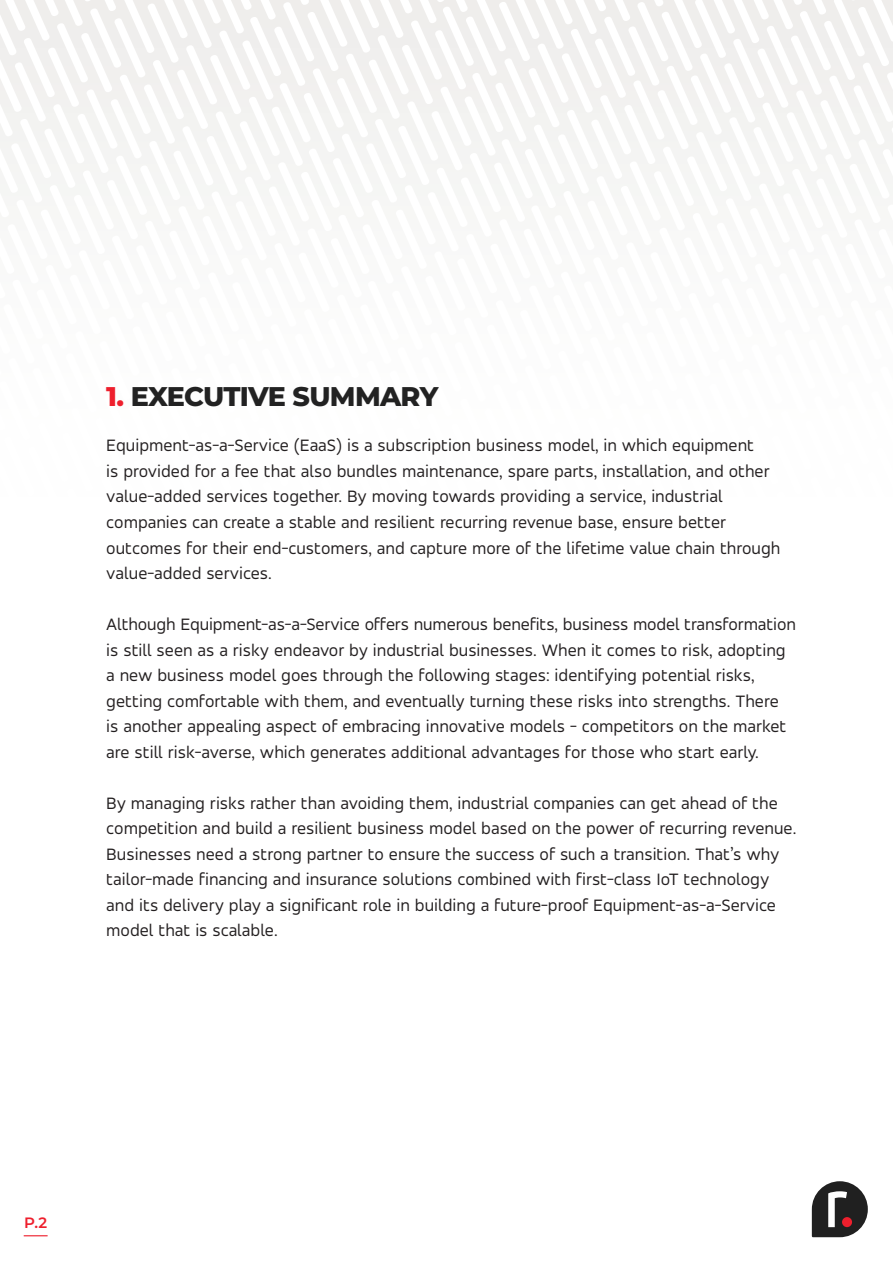
<style>
.page{position:relative;width:893px;height:1263px;background:#fff}
.page>*{position:absolute;margin:0;border:0;box-sizing:border-box;transform-origin:0 0}
.t1{font:800 27px "Montserrat";letter-spacing:-.025em;color:#222}
.t2{font:18px/25.5px "Accord";color:#231f20}
.t3{font:600 15px "Montserrat";color:#ee1f2d}
.s1{color:#ee1f2d}
</style>
<div class="page">
<svg style="left:553px;top:6px;width:337px;height:190px"></svg>
<svg style="left:812px;top:1181px;width:56px;height:56px"></svg>
<div style="left:842px;top:1217px;width:10px;height:10px;background:#ee1f2d;border-radius:50%"></div>
<svg style="left:23px;top:1235px;width:25px;height:1px"></svg>
<h1 class="t1" style="left:106px;top:376px;width:334px"><span class="s1">1.</span> EXECUTIVE SUMMARY</h1>
<p class="t2" style="left:106px;top:432px;width:676px">Equipment-as-a-Service (EaaS) is a subscription business model, in which equipment<br>is provided for a fee that also bundles maintenance, spare parts, installation, and other value-added services together. By moving towards providing a service, industrial companies can create a stable and resilient recurring revenue base, ensure better outcomes for their end-customers, and capture more of the lifetime value chain through value-added services.</p>
<p class="t2" style="left:106px;top:611px;width:691px">Although Equipment-as-a-Service offers numerous benefits, business model transformation is still seen as a risky endeavor by industrial businesses. When it comes to risk, adopting a new business model goes through the following stages: identifying potential risks, getting comfortable with them, and eventually turning these risks into strengths. There<br>is another appealing aspect of embracing innovative models - competitors on the market are still risk-averse, which generates additional advantages for those who start early.</p>
<p class="t2" style="left:106px;top:790px;width:691px">By managing risks rather than avoiding them, industrial companies can get ahead of the competition and build a resilient business model based on the power of recurring revenue.<br>Businesses need a strong partner to ensure the success of such a transition. That’s why tailor-made financing and insurance solutions combined with first-class IoT technology and its delivery play a significant role in building a future-proof Equipment-as-a-Service model that is scalable.</p>
<p class="t3" style="left:24px;top:1212px;width:25px">P.2</p>
</div>
